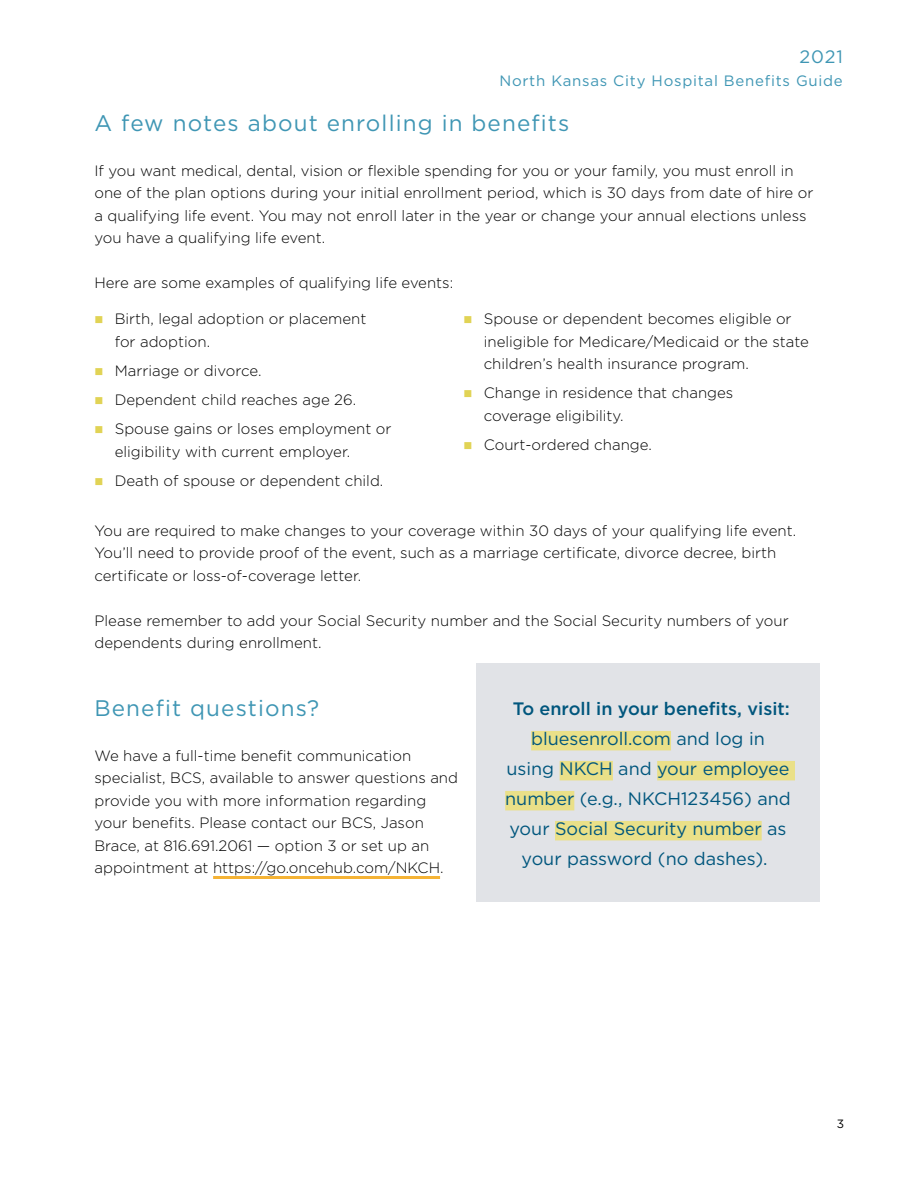
<style>
.page{position:relative;width:918px;height:1188px;background:#fff}
.page>*{position:absolute;margin:0;border:0;box-sizing:border-box;transform-origin:0 0}
.Header_1_Alternate{font:22.5px "Gotham";letter-spacing:.05em;color:#3f96b4}
.Callout{font:18px/30px "Gotham";color:#00567d;text-align:center}
.t1{font:18px "Gotham";color:#3f96b4}
.Body_Text_Print{font:300 15px/22.5px "Gotham";color:#000}
.t2{font:15px "Gotham";letter-spacing:.05em;color:#3f96b4}
.t3{font:12px "Gotham";color:#000}
.s1{font-weight:500}
</style>
<div class="page">
<hr style="left:213px;top:876px;width:227px;height:3px;background:#f5b335">
<div style="left:476px;top:664px;width:344px;height:238px;background:#e1e3e7"></div>
<div style="left:531px;top:731px;width:140px;height:19px;background:#eae088"></div>
<div style="left:560px;top:761px;width:53px;height:19px;background:#eae088"></div>
<div style="left:657px;top:761px;width:138px;height:19px;background:#eae088"></div>
<div style="left:505px;top:791px;width:69px;height:19px;background:#eae088"></div>
<div style="left:555px;top:821px;width:207px;height:19px;background:#eae088"></div>
<p class="t1" style="left:799px;top:45px;width:45px">2021</p>
<p class="t2" style="left:499px;top:71px;width:345px">North Kansas City Hospital Benefits Guide</p>
<p class="Header_1_Alternate" style="left:94px;top:108px;width:476px">A few notes about enrolling in benefits</p>
<p class="Body_Text_Print" style="left:94px;top:159px;width:721px">If you want medical, dental, vision or flexible spending for you or your family, you must enroll in one of the plan options during your initial enrollment period, which is 30 days from date of hire or a qualifying life event. You may not enroll later in the year or change your annual elections unless you have a qualifying life event.</p>
<p class="Body_Text_Print" style="left:94px;top:271px;width:360px">Here are some examples of qualifying life events:</p>
<p class="Body_Text_Print" style="left:115px;top:307px;width:253px">Birth, legal adoption or placement for adoption.</p>
<p class="Body_Text_Print" style="left:115px;top:359px;width:148px">Marriage or divorce.</p>
<p class="Body_Text_Print" style="left:115px;top:388px;width:243px">Dependent child reaches age 26.</p>
<p class="Body_Text_Print" style="left:115px;top:417px;width:278px">Spouse gains or loses employment or eligibility with current employer.</p>
<p class="Body_Text_Print" style="left:115px;top:469px;width:270px">Death of spouse or dependent child.</p>
<p class="Body_Text_Print" style="left:484px;top:307px;width:327px">Spouse or dependent becomes eligible or ineligible for Medicare/Medicaid or the state children’s health insurance program.</p>
<p class="Body_Text_Print" style="left:484px;top:381px;width:251px">Change in residence that changes coverage eligibility.</p>
<p class="Body_Text_Print" style="left:484px;top:433px;width:170px">Court-ordered change.</p>
<p class="Body_Text_Print" style="left:94px;top:519px;width:703px">You are required to make changes to your coverage within 30 days of your qualifying life event.<br>You’ll need to provide proof of the event, such as a marriage certificate, divorce decree, birth certificate or loss-of-coverage letter.</p>
<p class="Body_Text_Print" style="left:94px;top:609px;width:696px">Please remember to add your Social Security number and the Social Security numbers of your dependents during enrollment.</p>
<p class="Header_1_Alternate" style="left:94px;top:693px;width:226px">Benefit questions?</p>
<p class="Body_Text_Print" style="left:94px;top:744px;width:365px">We have a full-time benefit communication specialist, BCS, available to answer questions and provide you with more information regarding your benefits. Please contact our BCS, Jason Brace, at 816.691.2061 — option 3 or set up an appointment at https://go.oncehub.com/NKCH.</p>
<p class="Callout" style="left:505px;top:693px;width:287px"><span class="s1">To enroll in your benefits, visit: </span>bluesenroll.com and log in using NKCH and your employee number (e.g., NKCH123456) and your Social Security number as your password (no dashes).</p>
<p class="t3" style="left:837px;top:1116px;width:9px">3</p>
</div>
